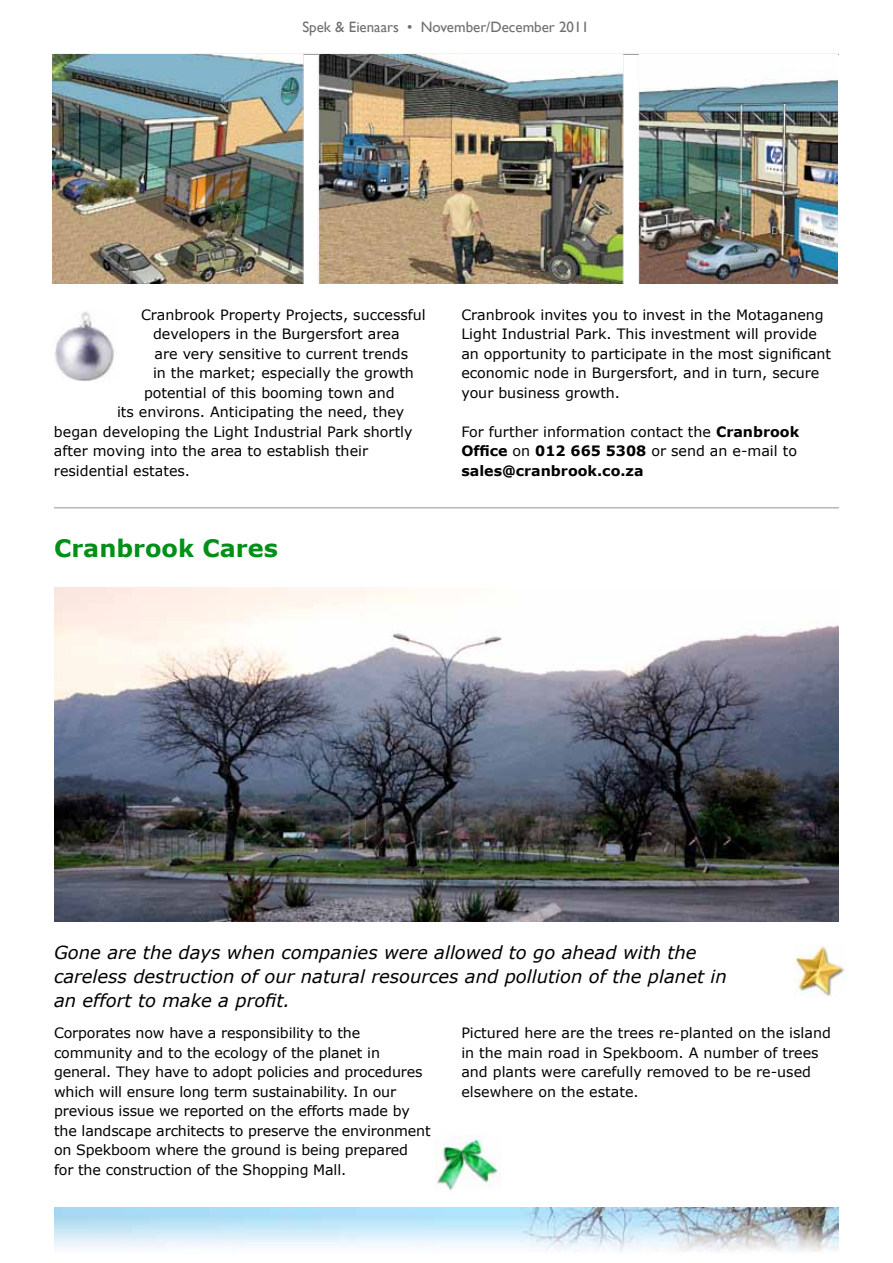
<style>
.page{position:relative;width:893px;height:1263px;background:#fff}
.page>*{position:absolute;margin:0;border:0;box-sizing:border-box;transform-origin:0 0}
.t1{font:700 24px "Verdana";color:#009017}
.t2{font:italic 18px/24px "Verdana";color:#000}
.t3{font:15px "Gill Sans";color:#6d6e71}
.t4{font:14.25px/19.5px "Verdana";color:#000}
.s1{font-weight:700}
</style>
<div class="page">
<img style="left:54px;top:1208px;width:785px;height:44px">
<hr style="left:54px;top:54px;width:785px;height:1px;background:#939598">
<hr style="left:54px;top:507px;width:785px;height:1px;background:#939598">
<img style="left:54px;top:588px;width:785px;height:333px">
<img style="left:52px;top:54px;width:785px;height:229px">
<img style="left:54px;top:311px;width:60px;height:70px">
<img style="left:795px;top:946px;width:51px;height:50px">
<img style="left:436px;top:1135px;width:64px;height:55px">
<p class="t3" style="left:302px;top:18px;width:288px">Spek &amp; Eienaars • November/December 2011</p>
<p class="t4" style="left:141px;top:305px;width:286px">Cranbrook Property Projects, successful</p>
<p class="t4" style="left:153px;top:325px;width:248px">developers in the Burgersfort area</p>
<p class="t4" style="left:154px;top:344px;width:255px">are very sensitive to current trends</p>
<p class="t4" style="left:153px;top:364px;width:262px">in the market; especially the growth</p>
<p class="t4" style="left:144px;top:383px;width:252px">potential of this booming town and</p>
<p class="t4" style="left:117px;top:403px;width:289px">its environs. Anticipating the need, they</p>
<p class="t4" style="left:54px;top:422px;width:360px">began developing the Light Industrial Park shortly</p>
<p class="t4" style="left:54px;top:442px;width:316px">after moving into the area to establish their</p>
<p class="t4" style="left:54px;top:461px;width:138px">residential estates.</p>
<h1 class="t1" style="left:54px;top:533px;width:225px">Cranbrook Cares</h1>
<p class="t4" style="left:461px;top:305px;width:371px">Cranbrook invites you to invest in the Motaganeng Light Industrial Park. This investment will provide an opportunity to participate in the most significant economic node in Burgersfort, and in turn, secure your business growth.</p>
<p class="t4" style="left:461px;top:422px;width:339px">For further information contact the <span class="s1">Cranbrook<br>Office</span> on <span class="s1">012 665 5308</span> or send an e-mail to <span class="s1">sales@cranbrook.co.za</span></p>
<p class="t2" style="left:54px;top:941px;width:674px">Gone are the days when companies were allowed to go ahead with the careless destruction of our natural resources and pollution of the planet in an effort to make a profit.</p>
<p class="t4" style="left:54px;top:1024px;width:378px">Corporates now have a responsibility to the community and to the ecology of the planet in general. They have to adopt policies and procedures which will ensure long term sustainability. In our previous issue we reported on the efforts made by the landscape architects to preserve the environment on Spekboom where the ground is being prepared for the construction of the Shopping Mall.</p>
<p class="t4" style="left:461px;top:1024px;width:371px">Pictured here are the trees re-planted on the island in the main road in Spekboom. A number of trees and plants were carefully removed to be re-used elsewhere on the estate.</p>
</div>
